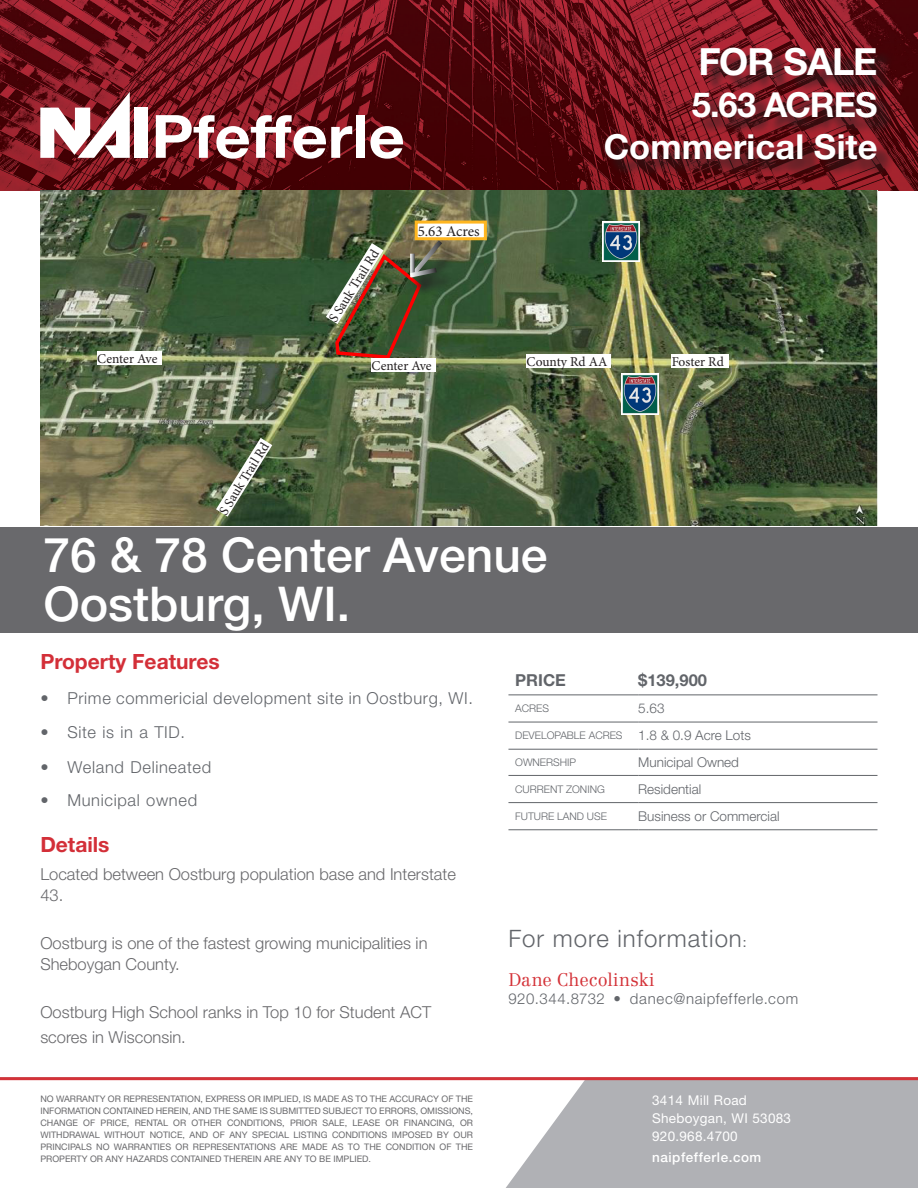
<style>
.page{position:relative;width:918px;height:1188px;background:#fff}
.page>*{position:absolute;margin:0;border:0;box-sizing:border-box;transform-origin:0 0}
.t1{font:500 48px "Helvetica Neue LT Std";color:#fff}
.t2{font:700 37.5px "Helvetica Neue LT Std";letter-spacing:-.025em;color:#fff}
.t3{font:700 34.5px "Helvetica Neue LT Std";color:#fff}
.t4{font:300 24px "Helvetica Neue LT Std";letter-spacing:.04em;color:#62656a}
.t5{font:700 21px "Helvetica Neue LT Std";color:#d32f38}
.t6{font:300 18px "Centennial LT Std";letter-spacing:.005em;color:#d43238}
.t7{font:300 16.5px/21px "Helvetica Neue LT Std";color:#69696c}
.t8{font:300 16.5px "Helvetica Neue LT Std";letter-spacing:.04em;color:#62656a}
.t9{font:700 16.5px "Helvetica Neue LT Std";color:#62656a}
.t10{font:300 15px "Helvetica Neue LT Std";letter-spacing:.045em;color:#62656a}
.t11{font:15px "Minion Pro";color:#231f20}
.t12{font:300 13.5px "Helvetica Neue LT Std";color:#62656a}
.t13{font:13.5px "Minion Pro";color:#231f20}
.t14{font:13.5px "Helvetica Neue LT Std";letter-spacing:.02em;color:#fff}
.t15{font:500 13.5px "Helvetica Neue LT Std";letter-spacing:.04em;color:#fff}
.t16{font:300 10.5px "Helvetica Neue LT Std";color:#62656a}
.t17{font:9px/12.1px "Helvetica Neue LT Std";color:#69696c;text-align:justify}
.s1{font-weight:400;font-size:13.5px}
</style>
<div class="page">
<div style="left:0;top:1078px;width:918px;height:110px;background:#b0b1b5"></div>
<svg style="left:0;top:1080px;width:586px;height:108px;fill:#fff"></svg>
<img style="left:0;top:0;width:918px;height:190px">
<div style="left:0;top:527px;width:918px;height:106px;background:#69696c"></div>
<hr style="left:0;top:1077px;width:918px;height:3px;background:#d43238">
<div style="left:607px;top:49px;width:288px;height:129px;background:#231f20;opacity:.75"></div>
<div style="left:134px;top:108px;width:14px;height:50px;background:#fff"></div>
<svg style="left:40px;top:92px;width:90px;height:66px"></svg>
<svg style="left:156px;top:115px;width:196px;height:44px"></svg>
<div style="left:356px;top:115px;width:9px;height:43px;background:#fff"></div>
<svg style="left:370px;top:126px;width:33px;height:33px"></svg>
<hr style="left:508px;top:695px;width:130px;height:1px;background:#62656a">
<hr style="left:638px;top:695px;width:239px;height:1px;background:#62656a">
<hr style="left:508px;top:722px;width:130px;height:1px;background:#62656a">
<hr style="left:638px;top:722px;width:239px;height:1px;background:#62656a">
<hr style="left:508px;top:749px;width:130px;height:1px;background:#62656a">
<hr style="left:638px;top:749px;width:239px;height:1px;background:#62656a">
<hr style="left:508px;top:775px;width:130px;height:1px;background:#62656a">
<hr style="left:638px;top:775px;width:239px;height:1px;background:#62656a">
<hr style="left:508px;top:802px;width:130px;height:1px;background:#62656a">
<hr style="left:638px;top:802px;width:239px;height:1px;background:#62656a">
<hr style="left:508px;top:830px;width:130px;height:1px;background:#62656a">
<hr style="left:638px;top:830px;width:239px;height:1px;background:#62656a">
<img style="left:40px;top:190px;width:838px;height:336px">
<img style="left:602px;top:221px;width:38px;height:41px">
<img style="left:621px;top:373px;width:38px;height:41px">
<div style="left:526px;top:354px;width:85px;height:14px;background:#fff"></div>
<div style="left:672px;top:354px;width:57px;height:14px;background:#fff"></div>
<div style="left:372px;top:358px;width:64px;height:14px;background:#fff"></div>
<div style="left:97px;top:351px;width:65px;height:14px;background:#fff"></div>
<svg style="left:216px;top:438px;width:56px;height:79px"></svg>
<div style="left:414px;top:244px;width:46px;height:51px;background:#231f20;opacity:.75"></div>
<div style="left:414px;top:271px;width:41px;height:24px;background:#231f20;opacity:.75"></div>
<img style="left:326px;top:235px;width:121px;height:126px">
<div style="left:416px;top:222px;width:69px;height:17px;background:#fff"></div>
<div style="left:415px;top:221px;width:72px;height:19px;border:3px solid #ffb620"></div>
<p class="t13" style="left:97px;top:349px;width:62px">Center Ave</p>
<p class="t13" style="left:215px;top:508px;width:84px;rotate:-58deg">S Sauk Trail Rd</p>
<p class="t13" style="left:325px;top:316px;width:84px;rotate:-58deg">S Sauk Trail Rd</p>
<p class="t11" style="left:418px;top:221px;width:63px">5.63 Acres</p>
<p class="t2" style="left:699px;top:38px;width:181px">FOR SALE</p>
<p class="t3" style="left:692px;top:83px;width:187px">5.63 ACRES</p>
<p class="t3" style="left:604px;top:125px;width:275px">Commerical Site</p>
<p class="t13" style="left:372px;top:356px;width:62px">Center Ave</p>
<p class="t13" style="left:526px;top:353px;width:82px">County Rd AA</p>
<p class="t13" style="left:672px;top:353px;width:54px">Foster Rd</p>
<p class="t1" style="left:43px;top:526px;width:506px">76 &amp; 78 Center Avenue</p>
<p class="t1" style="left:43px;top:575px;width:308px">Oostburg, WI.</p>
<p class="t5" style="left:40px;top:649px;width:181px">Property Features</p>
<p class="t8" style="left:40px;top:688px;width:434px">• Prime commericial development site in Oostburg, WI.</p>
<p class="t8" style="left:40px;top:722px;width:146px">• Site is in a TID.</p>
<p class="t8" style="left:40px;top:757px;width:172px">• Weland Delineated</p>
<p class="t8" style="left:40px;top:790px;width:158px">• Municipal owned</p>
<p class="t5" style="left:40px;top:832px;width:71px">Details</p>
<p class="t7" style="left:40px;top:863px;width:417px">Located between Oostburg population base and Interstate<br>43.</p>
<p class="t7" style="left:40px;top:932px;width:389px">Oostburg is one of the fastest growing municipalities in<br>Sheboygan County.</p>
<p class="t7" style="left:40px;top:999px;width:392px;line-height:25.5px">Oostburg High School ranks in Top 10 for Student ACT scores in Wisconsin.</p>
<p class="t9" style="left:515px;top:670px;width:52px">PRICE</p>
<p class="t9" style="left:638px;top:669px;width:70px">$139,900</p>
<p class="t16" style="left:515px;top:702px;width:35px">ACRES</p>
<p class="t12" style="left:638px;top:700px;width:28px">5.63</p>
<p class="t16" style="left:515px;top:729px;width:109px">DEVELOPABLE ACRES</p>
<p class="t12" style="left:638px;top:727px;width:114px">1.8 &amp; 0.9 Acre Lots</p>
<p class="t16" style="left:515px;top:756px;width:62px">OWNERSHIP</p>
<p class="t12" style="left:638px;top:754px;width:102px">Municipal Owned</p>
<p class="t16" style="left:515px;top:783px;width:91px">CURRENT ZONING</p>
<p class="t12" style="left:638px;top:781px;width:65px">Residential</p>
<p class="t16" style="left:515px;top:810px;width:93px">FUTURE LAND USE</p>
<p class="t12" style="left:638px;top:808px;width:143px">Business or Commercial</p>
<p class="t4" style="left:508px;top:924px;width:240px">For more information<span class="s1">:</span></p>
<p class="t6" style="left:508px;top:969px;width:148px">Dane Checolinski</p>
<p class="t10" style="left:508px;top:990px;width:291px">920.344.8732 • danec@naipfefferle.com</p>
<p class="t17" style="left:40px;top:1092px;width:434px">NO WARRANTY OR REPRESENTATION, EXPRESS OR IMPLIED, IS MADE AS TO THE ACCURACY OF THE INFORMATION CONTAINED HEREIN, AND THE SAME IS SUBMITTED SUBJECT TO ERRORS, OMISSIONS, CHANGE OF PRICE, RENTAL OR OTHER CONDITIONS, PRIOR SALE, LEASE OR FINANCING, OR WITHDRAWAL WITHOUT NOTICE, AND OF ANY SPECIAL LISTING CONDITIONS IMPOSED BY OUR PRINCIPALS NO WARRANTIES OR REPRESENTATIONS ARE MADE AS TO THE CONDITION OF THE PROPERTY OR ANY HAZARDS CONTAINED THEREIN ARE ANY TO BE IMPLIED.</p>
<p class="t14" style="left:652px;top:1092px;width:96px">3414 Mill Road</p>
<p class="t14" style="left:652px;top:1110px;width:140px">Sheboygan, WI 53083</p>
<p class="t14" style="left:652px;top:1128px;width:87px">920.968.4700</p>
<p class="t15" style="left:652px;top:1149px;width:111px">naipfefferle.com</p>
</div>
